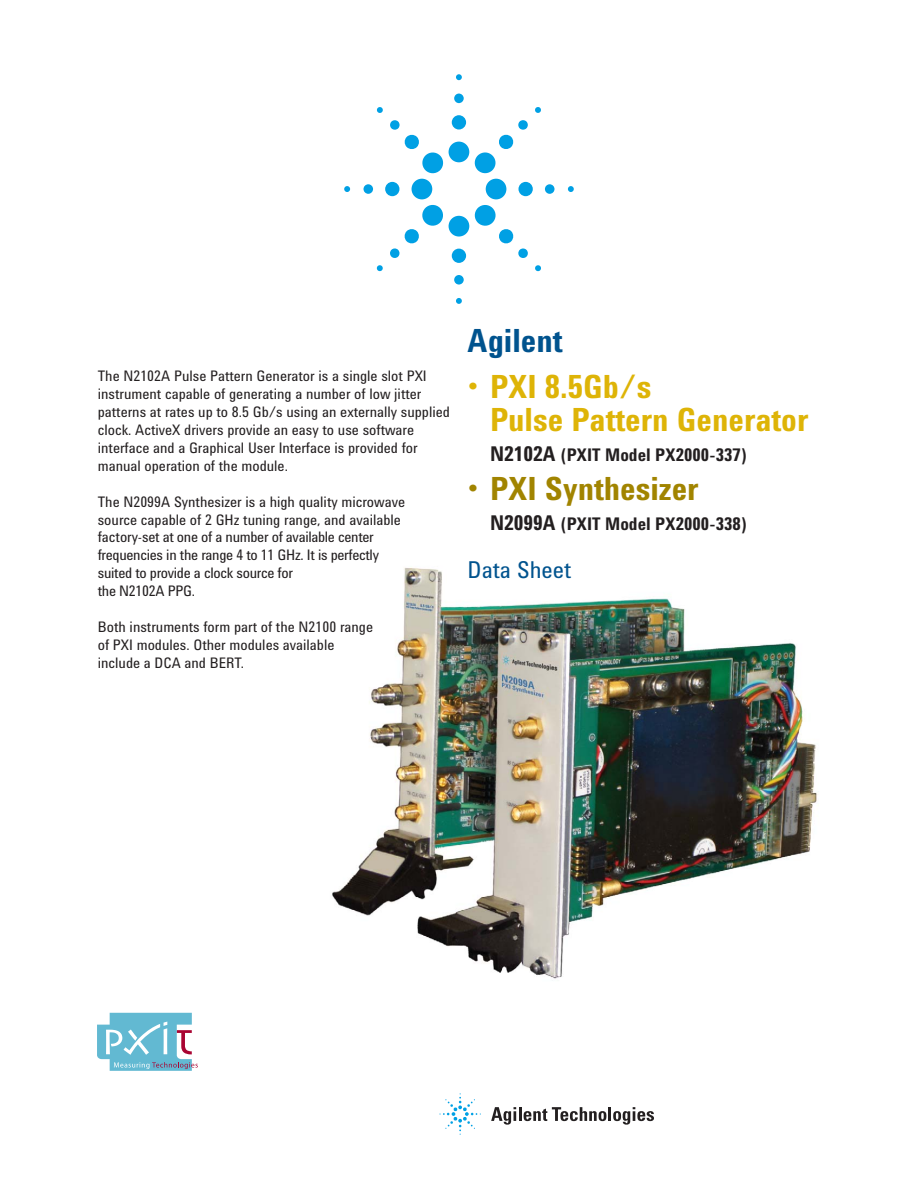
<style>
.page{position:relative;width:918px;height:1188px;background:#fff}
.page>*{position:absolute;margin:0;border:0;box-sizing:border-box;transform-origin:0 0}
.t1{font:700 32.85px/32.8px "Agilent Condensed CFF";color:#deb407}
.t2{font:700 32.85px "Agilent Condensed CFF";color:#a18400}
.t3{font:700 32.85px "Agilent Condensed CFF";color:#00538e}
.t4{font:23.85px "Agilent Condensed CFF";color:#00538e}
.t5{font:700 18px "Agilent Condensed CFF";color:#231f20}
.t6{font:15px/18px "Agilent Condensed CFF";color:#231f20}
.t7{font:15px/18px "Agilent Condensed CFF";letter-spacing:-.02em;color:#231f20}
.s1{font-size:20.85px}
</style>
<div class="page">
<img style="left:332px;top:568px;width:485px;height:411px">
<div style="left:449px;top:142px;width:20px;height:20px;background:#00a0e4;border-radius:50%"></div>
<div style="left:452px;top:115px;width:14px;height:15px;background:#00a0e4;border-radius:50%"></div>
<div style="left:454px;top:94px;width:10px;height:9px;background:#00a0e4;border-radius:50%"></div>
<svg style="left:456px;top:74px;width:6px;height:6px"></svg>
<div style="left:486px;top:179px;width:20px;height:20px;background:#00a0e4;border-radius:50%"></div>
<div style="left:518px;top:182px;width:15px;height:14px;background:#00a0e4;border-radius:50%"></div>
<div style="left:545px;top:184px;width:10px;height:10px;background:#00a0e4;border-radius:50%"></div>
<svg style="left:568px;top:186px;width:6px;height:6px"></svg>
<div style="left:449px;top:216px;width:20px;height:21px;background:#00a0e4;border-radius:50%"></div>
<div style="left:452px;top:249px;width:14px;height:14px;background:#00a0e4;border-radius:50%"></div>
<div style="left:454px;top:275px;width:10px;height:10px;background:#00a0e4;border-radius:50%"></div>
<svg style="left:456px;top:298px;width:6px;height:6px"></svg>
<div style="left:412px;top:179px;width:20px;height:20px;background:#00a0e4;border-radius:50%"></div>
<div style="left:385px;top:182px;width:14px;height:14px;background:#00a0e4;border-radius:50%"></div>
<div style="left:364px;top:184px;width:9px;height:10px;background:#00a0e4;border-radius:50%"></div>
<svg style="left:344px;top:186px;width:6px;height:6px"></svg>
<svg style="left:474px;top:120px;width:54px;height:54px"></svg>
<svg style="left:535px;top:107px;width:6px;height:6px"></svg>
<svg style="left:474px;top:205px;width:54px;height:53px"></svg>
<svg style="left:535px;top:265px;width:6px;height:6px"></svg>
<svg style="left:390px;top:204px;width:53px;height:54px"></svg>
<svg style="left:377px;top:265px;width:6px;height:6px"></svg>
<svg style="left:390px;top:120px;width:54px;height:54px"></svg>
<svg style="left:377px;top:107px;width:6px;height:6px"></svg>
<svg style="left:491px;top:1107px;width:25px;height:18px"></svg>
<hr style="left:519px;top:1107px;width:3px;height:14px;background:#231f20">
<svg style="left:524px;top:1107px;width:82px;height:14px"></svg>
<hr style="left:608px;top:1107px;width:3px;height:14px;background:#231f20">
<svg style="left:613px;top:1107px;width:41px;height:18px"></svg>
<svg style="left:440px;top:1093px;width:41px;height:42px"></svg>
<svg style="left:97px;top:1013px;width:101px;height:58px"></svg>
<p class="t6" style="left:98px;top:368px;width:354px">The N2102A Pulse Pattern Generator is a single slot PXI instrument capable of generating a number of low jitter patterns at rates up to 8.5 Gb/s using an externally supplied clock. ActiveX drivers provide an easy to use software interface and a Graphical User Interface is provided for manual operation of the module.</p>
<p class="t7" style="left:98px;top:494px;width:309px">The N2099A Synthesizer is a high quality microwave source capable of 2 GHz tuning range, and available factory-set at one of a number of available center frequencies in the range 4 to 11 GHz. It is perfectly suited to provide a clock source for<br>the N2102A PPG.</p>
<p class="t6" style="left:98px;top:620px;width:277px">Both instruments form part of the N2100 range of PXI modules. Other modules available include a DCA and BERT.</p>
<h1 class="t3" style="left:468px;top:329px;width:97px">Agilent</h1>
<h1 class="t1" style="left:490px;top:374px;width:320px;text-indent:-23px">• PXI 8.5Gb/s<br>Pulse Pattern Generator</h1>
<p class="t5" style="left:490px;top:448px;width:259px"><span class="s1">N2102A</span> (PXIT Model PX2000-337)</p>
<h1 class="t2" style="left:468px;top:477px;width:233px">• PXI Synthesizer</h1>
<p class="t5" style="left:490px;top:517px;width:259px"><span class="s1">N2099A</span> (PXIT Model PX2000-338)</p>
<h2 class="t4" style="left:468px;top:561px;width:105px">Data Sheet</h2>
</div>
